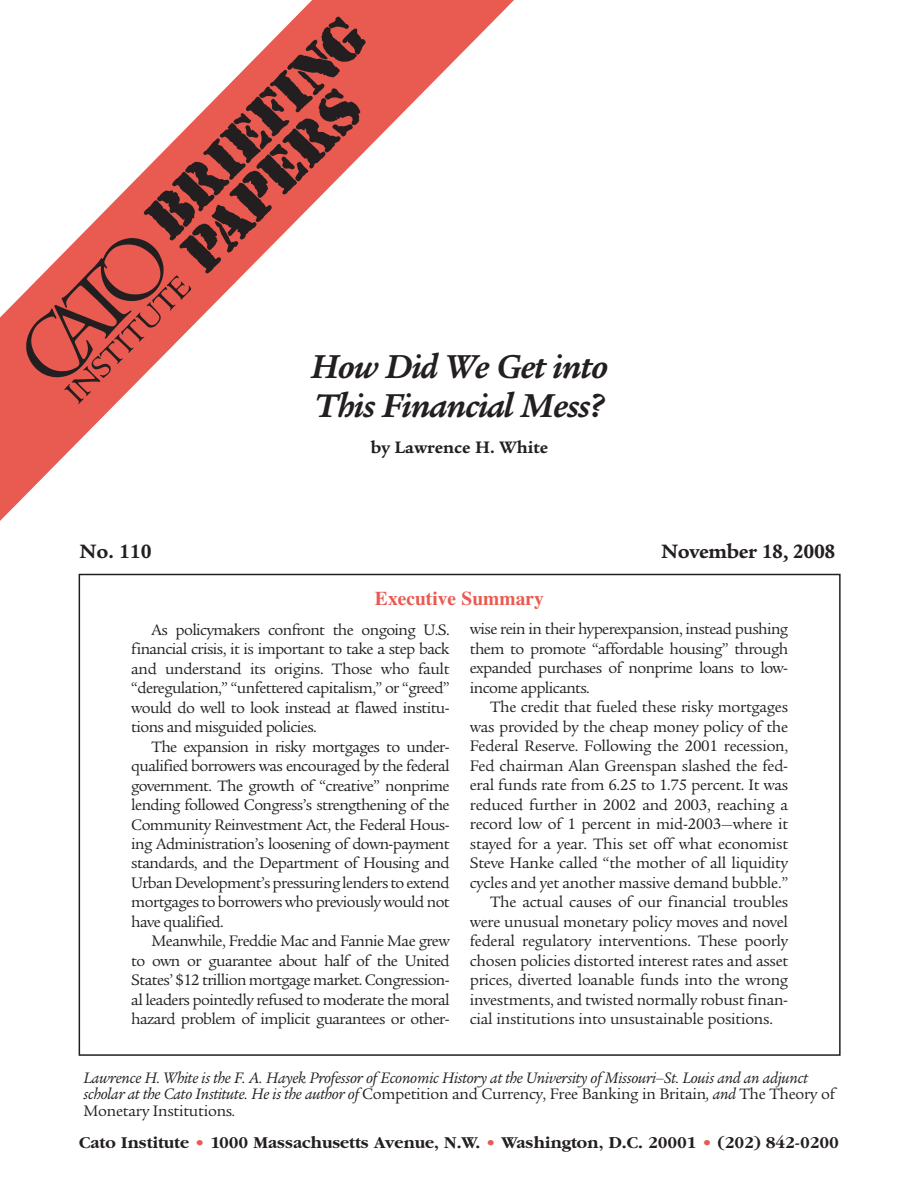
<style>
.page{position:relative;width:918px;height:1188px;background:#fff}
.page>*{position:absolute;margin:0;border:0;box-sizing:border-box;transform-origin:0 0}
.t1{font:italic 700 36px/39px "Legacy Serif";letter-spacing:-.025em;color:#231f20}
.t2{font:700 21px "Legacy Serif";letter-spacing:-.015em;color:#231f20}
.t3{font:700 19.5px "Times";color:#e95a51}
.t4{font:700 18px "Legacy Serif";color:#231f20}
.t5{font:700 17.25px "Garamond";color:#231f20}
.t6{font:16.5px/19.5px "Legacy Serif";letter-spacing:-.015em;color:#231f20;text-align:justify}
.t7{font:italic 16.5px/16.5px "Legacy Serif";letter-spacing:-.015em;color:#231f20}
.s1{font-style:normal}
.s2{color:#e95a51}
</style>
<div class="page">
<div style="left:79px;top:574px;width:762px;height:482px;border:2px solid #231f20"></div>
<svg style="left:0;top:0;width:514px;height:521px"></svg>
<img style="left:23px;top:12px;width:348px;height:397px">
<p class="t2" style="left:80px;top:543px;width:74px">No. 110</p>
<h1 class="t1" style="left:311px;top:351px;width:298px">How Did We Get into<br>This Financial Mess?</h1>
<p class="t4" style="left:371px;top:441px;width:179px">by Lawrence H. White</p>
<p class="t3" style="left:375px;top:587px;width:170px">Executive Summary</p>
<p class="t2" style="left:661px;top:543px;width:176px">November 18, 2008</p>
<p class="t6" style="left:131px;top:621px;width:320px;text-indent:20px">As policymakers confront the ongoing U.S. financial crisis, it is important to take a step back and understand its origins. Those who fault “deregulation,” “unfettered capitalism,” or “greed” would do well to look instead at flawed institu&shy;tions and misguided policies.</p>
<p class="t6" style="left:131px;top:738px;width:320px;text-indent:20px">The expansion in risky mortgages to under&shy;qualified borrowers was encouraged by the federal government. The growth of “creative” nonprime lending followed Congress’s strengthening of the Community Reinvestment Act, the Federal Hous&shy;ing Administration’s loosening of down-payment standards, and the Department of Housing and Urban Development’s pressuring lenders to extend mortgages to borrowers who previously would not have qualified.</p>
<p class="t6" style="left:131px;top:933px;width:320px;text-indent:20px">Meanwhile, Freddie Mac and Fannie Mae grew to own or guarantee about half of the United States’ $12 trillion mortgage market. Congression&shy;al leaders pointedly refused to moderate the moral hazard problem of implicit guarantees or other-</p>
<p class="t6" style="left:470px;top:621px;width:320px">wise rein in their hyperexpansion, instead pushing them to promote “affordable housing” through expanded purchases of nonprime loans to low&shy;income applicants.</p>
<p class="t6" style="left:490px;top:699px;width:300px">The credit that fueled these risky mortgages</p>
<p class="t6" style="left:470px;top:719px;width:320px">was provided by the cheap money policy of the</p>
<p class="t6" style="left:470px;top:738px;width:320px">Federal Reserve. Following the 2001 recession,</p>
<p class="t6" style="left:470px;top:758px;width:320px">Fed chairman Alan Greenspan slashed the fed-</p>
<p class="t6" style="left:470px;top:777px;width:320px">eral funds rate from 6.25 to 1.75 percent. It was</p>
<p class="t6" style="left:470px;top:797px;width:320px">reduced further in 2002 and 2003, reaching a</p>
<p class="t6" style="left:470px;top:816px;width:320px">record low of 1 percent in mid-2003—where it</p>
<p class="t6" style="left:470px;top:836px;width:320px">stayed for a year. This set off what economist</p>
<p class="t6" style="left:470px;top:855px;width:320px">Steve Hanke called “the mother of all liquidity</p>
<p class="t6" style="left:470px;top:875px;width:320px">cycles and yet another massive demand bubble.”</p>
<p class="t6" style="left:490px;top:894px;width:300px">The actual causes of our financial troubles</p>
<p class="t6" style="left:470px;top:914px;width:320px">were unusual monetary policy moves and novel</p>
<p class="t6" style="left:470px;top:933px;width:320px">federal regulatory interventions. These poorly</p>
<p class="t6" style="left:470px;top:953px;width:320px">chosen policies distorted interest rates and asset</p>
<p class="t6" style="left:470px;top:972px;width:320px">prices, diverted loanable funds into the wrong</p>
<p class="t6" style="left:470px;top:992px;width:320px">investments, and twisted normally robust finan-</p>
<p class="t6" style="left:470px;top:1011px;width:305px">cial institutions into unsustainable positions.</p>
<p class="t7" style="left:84px;top:1071px;width:753px">Lawrence H. White is the F. A. Hayek Professor of Economic History at the University of Missouri–St. Louis and an adjunct scholar at the Cato Institute. He is the author of <span class="s1">Competition and Currency, Free Banking in Britain</span>, and <span class="s1">The Theory of<br>Monetary Institutions</span>.</p>
<p class="t5" style="left:79px;top:1132px;width:761px">Cato Institute <span class="s2">•</span> 1000 Massachusetts Avenue, N.W. <span class="s2">•</span> Washington, D.C. 20001 <span class="s2">•</span> (202) 842-0200</p>
</div>
